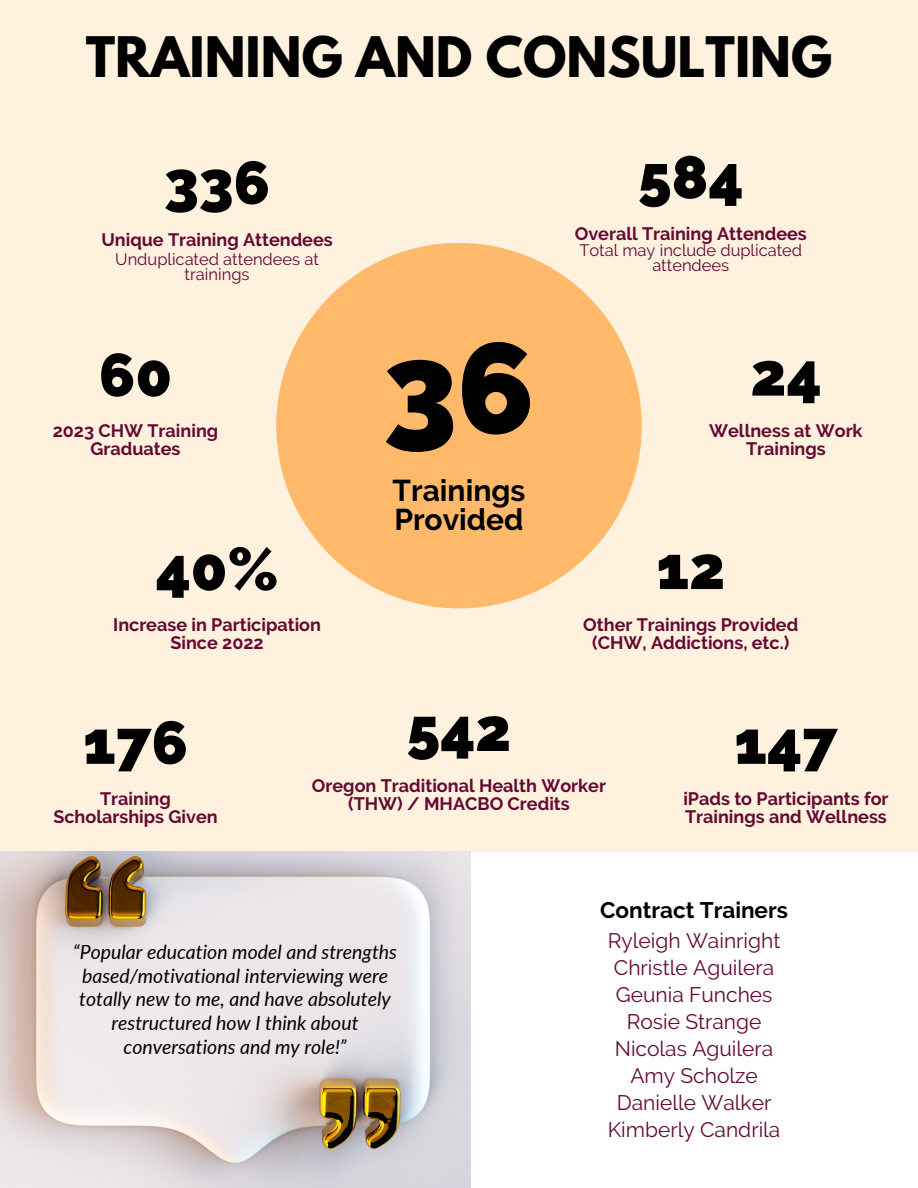
<style>
.page{position:relative;width:918px;height:1188px;background:#fff}
.page>*{position:absolute;margin:0;border:0;box-sizing:border-box;transform-origin:0 0}
.t1{font:800 127.5px "Raleway";color:#000}
.t2{font:800 60px "Raleway";color:#000}
.t3{font:700 49.5px "League Spartan";color:#000}
.t4{font:700 30px/29.2px "Raleway";color:#000}
.t5{font:700 22.5px "Raleway";color:#000}
.t6{font:21px/27px "Raleway";color:#640933;text-align:center}
.t7{font:italic 19.5px/23.7px "Lato";color:#000;text-align:center}
.t8{font:700 18px/18px "Raleway";color:#640933;text-align:center}
.t9{font:16.5px/15.8px "Raleway";color:#640933;text-align:center}
</style>
<div class="page">
<div style="left:0;top:0;width:918px;height:851px;background:#fef1de"></div>
<div style="left:276px;top:243px;width:366px;height:365px;background:#feba6a;border-radius:50%"></div>
<img style="left:0;top:851px;width:470px;height:337px">
<p class="t3" style="left:86px;top:32px;width:748px">TRAINING AND CONSULTING</p>
<h1 class="t2" style="left:164px;top:148px;width:107px">336</h1>
<p class="t8" style="left:101px;top:230px;width:233px">Unique Training Attendees</p>
<p class="t9" style="left:115px;top:251px;width:205px">Unduplicated attendees at trainings</p>
<h1 class="t2" style="left:99px;top:340px;width:75px">60</h1>
<h5 class="t8" style="left:53px;top:422px;width:167px">2023 CHW Training<br>Graduates</h5>
<p class="t2" style="left:156px;top:534px;width:124px">40%</p>
<h3 class="t8" style="left:113px;top:615px;width:209px">Increase in Participation<br>Since 2022</h3>
<p class="t1" style="left:383px;top:313px;width:153px">36</p>
<h5 class="t4" style="left:393px;top:476px;width:134px">Trainings<br>Provided</h5>
<h1 class="t2" style="left:638px;top:142px;width:107px">584</h1>
<p class="t8" style="left:575px;top:225px;width:234px">Overall Training Attendees</p>
<p class="t9" style="left:579px;top:242px;width:224px">Total may include duplicated attendees</p>
<p class="t2" style="left:750px;top:339px;width:73px">24</p>
<h5 class="t8" style="left:709px;top:422px;width:155px">Wellness at Work<br>Trainings</h5>
<h1 class="t2" style="left:656px;top:533px;width:70px">12</h1>
<h5 class="t8" style="left:583px;top:615px;width:217px">Other Trainings Provided (CHW, Addictions, etc.)</h5>
<h1 class="t2" style="left:83px;top:707px;width:106px">176</h1>
<h5 class="t8" style="left:53px;top:790px;width:166px">Training<br>Scholarships Given</h5>
<p class="t2" style="left:407px;top:695px;width:106px">542</p>
<h5 class="t8" style="left:312px;top:777px;width:296px">Oregon Traditional Health Worker (THW) / MHACBO Credits</h5>
<h1 class="t2" style="left:734px;top:707px;width:105px">147</h1>
<h5 class="t8" style="left:683px;top:790px;width:207px;text-align:left">iPads to Participants for<br>Trainings and Wellness</h5>
<h4 class="t7" style="left:73px;top:940px;width:325px">“Popular education model and strengths based/motivational interviewing were totally new to me, and have absolutely restructured how I think about conversations and my role!”</h4>
<h6 class="t5" style="left:600px;top:897px;width:189px">Contract Trainers</h6>
<h6 class="t6" style="left:608px;top:927px;width:174px">Ryleigh Wainright<br>Christle Aguilera<br>Geunia Funches<br>Rosie Strange<br>Nicolas Aguilera<br>Amy Scholze<br>Danielle Walker<br>Kimberly Candrila</h6>
</div>
